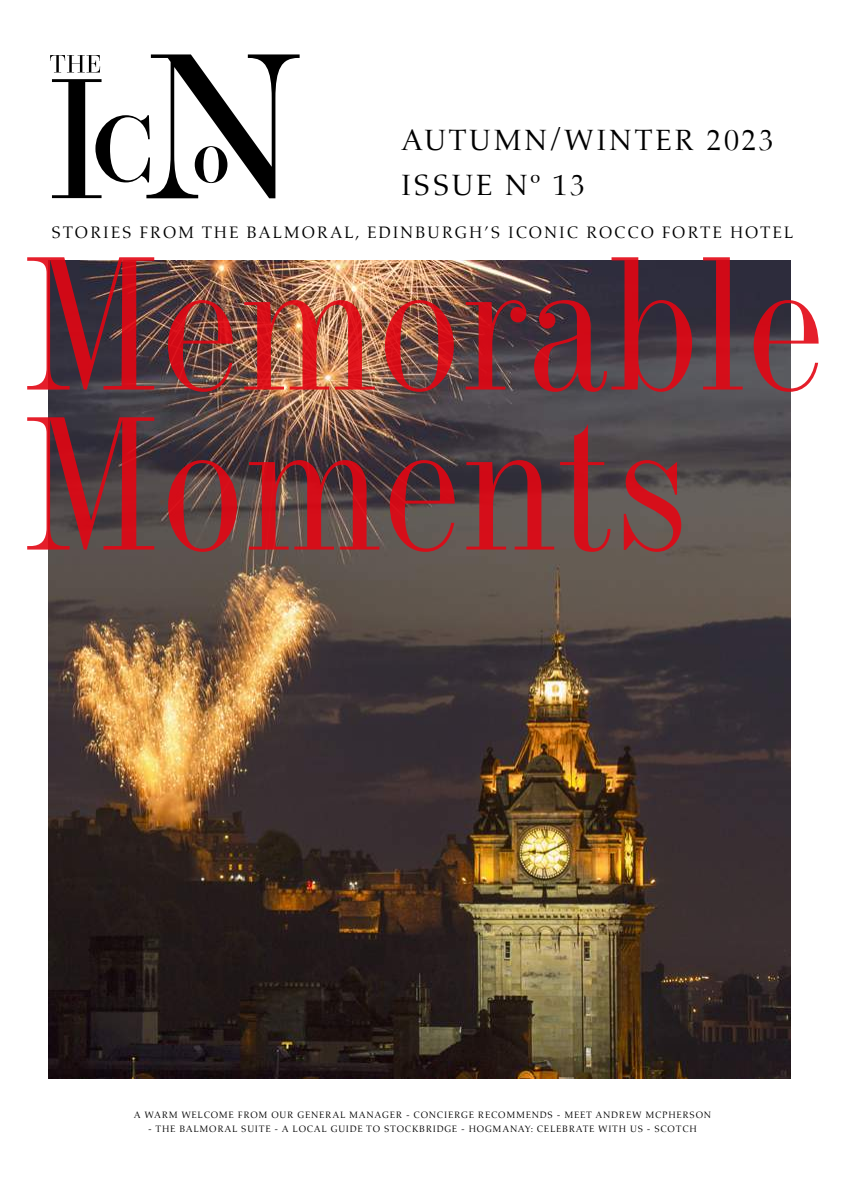
<style>
.page{position:relative;width:842px;height:1191px;background:#fff}
.page>*{position:absolute;margin:0;border:0;box-sizing:border-box;transform-origin:0 0}
.t1{font:186px/160px "Industrial 736 BT";color:#e30613}
.t2{font:30px/45px "Aldus LT";letter-spacing:.08em;color:#000}
.t3{font:17px "Aldus LT";letter-spacing:.11em;color:#000}
.t4{font:9.5px "Aldus LT";letter-spacing:.08em;color:#000}
</style>
<div class="page">
<img style="left:49px;top:261px;width:742px;height:817px">
<svg style="left:50px;top:54px;width:250px;height:144px"></svg>
<h2 class="t2" style="left:401px;top:118px;width:374px">AUTUMN/WINTER 2023<br>ISSUE Nº 13</h2>
<h3 class="t3" style="left:51px;top:223px;width:743px">STORIES FROM THE BALMORAL, EDINBURGH’S ICONIC ROCCO FORTE HOTEL</h3>
<h1 class="t1" style="left:22px;top:240px;width:805px">Memorable<br>Moments</h1>
<p class="t4" style="left:134px;top:1109px;width:579px">A WARM WELCOME FROM OUR GENERAL MANAGER - CONCIERGE RECOMMENDS - MEET ANDREW MCPHERSON</p>
<p class="t4" style="left:148px;top:1124px;width:550px">- THE BALMORAL SUITE - A LOCAL GUIDE TO STOCKBRIDGE - HOGMANAY: CELEBRATE WITH US - SCOTCH</p>
</div>
